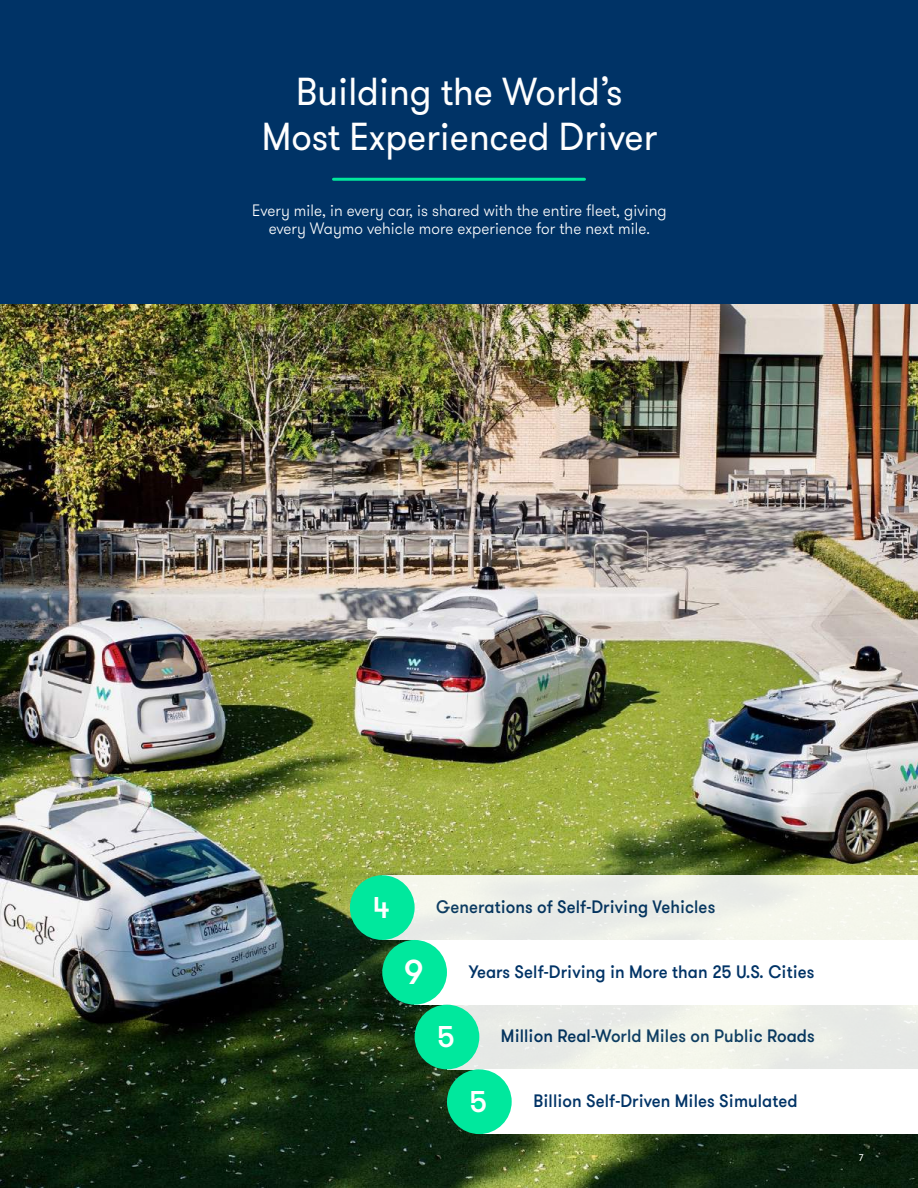
<style>
.page{position:relative;width:918px;height:1188px;background:#fff}
.page>*{position:absolute;margin:0;border:0;box-sizing:border-box;transform-origin:0 0}
.t1{font:39px/45px "GT Walsheim";color:#fff;text-align:center;scale:.94 1}
.t2{font:500 34.5px "GT Walsheim";color:#fff}
.t3{font:500 30px "GT Walsheim";color:#fff}
.t4{font:500 18px "GT Walsheim";letter-spacing:.005em;color:#036;scale:.94 1}
.t5{font:300 16.5px/18px "GT Walsheim";letter-spacing:.005em;color:#fff;text-align:center;scale:.94 1}
.t6{font:9.75px "GT Walsheim";color:#fff}
</style>
<div class="page">
<img style="left:0;top:304px;width:918px;height:884px">
<div style="left:0;top:0;width:918px;height:304px;background:#036"></div>
<div style="left:382px;top:875px;width:536px;height:65px;background:#eff1ea"></div>
<div style="left:447px;top:1005px;width:471px;height:64px;background:#eaece7"></div>
<div style="left:415px;top:940px;width:503px;height:65px;background:#fff"></div>
<div style="left:479px;top:1069px;width:439px;height:65px;background:#fff"></div>
<div style="left:350px;top:875px;width:65px;height:65px;background:#00e89d;border-radius:50%"></div>
<div style="left:415px;top:1005px;width:64px;height:64px;background:#00e89d;border-radius:50%"></div>
<div style="left:382px;top:940px;width:65px;height:65px;background:#00e89d;border-radius:50%"></div>
<div style="left:447px;top:1069px;width:65px;height:65px;background:#00e89d;border-radius:50%"></div>
<hr style="left:333px;top:178px;width:252px;height:3px;background:#00e89d">
<h1 class="t1" style="left:262px;top:69px;width:422px">Building the World’s<br>Most Experienced Driver</h1>
<p class="t5" style="left:252px;top:202px;width:442px">Every mile, in every car, is shared with the entire fleet, giving every Waymo vehicle more experience for the next mile.</p>
<h3 class="t3" style="left:373px;top:888px;width:19px">4</h3>
<p class="t4" style="left:436px;top:895px;width:298px">Generations of Self-Driving Vehicles</p>
<h2 class="t2" style="left:404px;top:950px;width:22px">9</h2>
<p class="t4" style="left:469px;top:960px;width:369px">Years Self-Driving in More than 25 U.S. Cities</p>
<h3 class="t3" style="left:437px;top:1018px;width:19px">5</h3>
<p class="t4" style="left:501px;top:1025px;width:335px">Million Real-World Miles on Public Roads</p>
<h3 class="t3" style="left:470px;top:1082px;width:19px">5</h3>
<p class="t4" style="left:533px;top:1089px;width:283px">Billion Self-Driven Miles Simulated</p>
<p class="t6" style="left:858px;top:1151px;width:7px">7</p>
</div>
